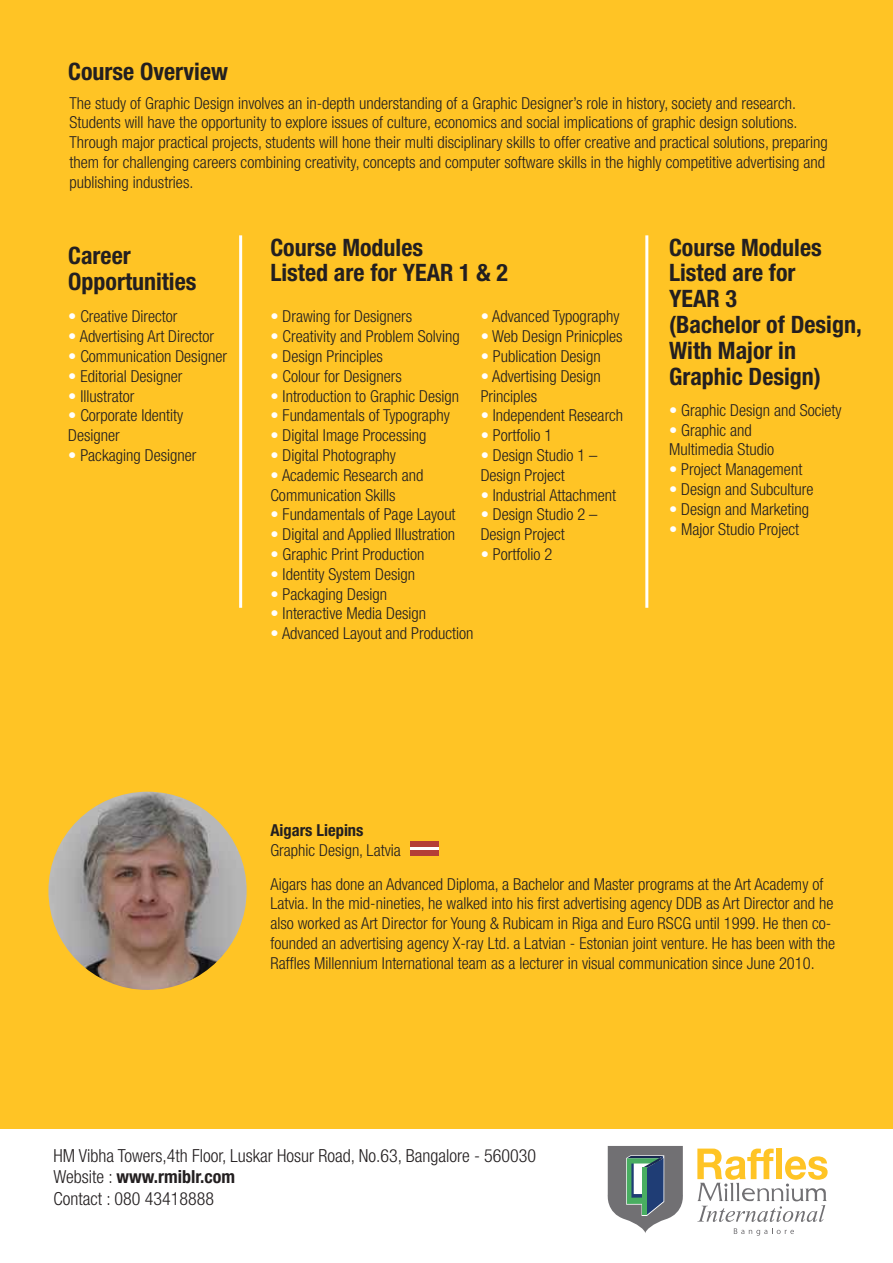
<style>
.page{position:relative;width:893px;height:1263px;background:#fff}
.page>*{position:absolute;margin:0;border:0;box-sizing:border-box;transform-origin:0 0}
.t1{font:700 condensed 24px/25.8px "Helvetica Neue";color:#231f20}
.t2{font:300 condensed 18px/21.6px "Helvetica Neue";color:#231f20}
.t3{font:300 condensed 16.5px/19.8px "Helvetica Neue";color:#231f20}
.t4{font:700 condensed 16.5px "Helvetica Neue";color:#231f20}
.s1{color:#fff}
.s2{font-weight:700}
</style>
<div class="page">
<div style="left:0;top:0;width:893px;height:1128px;background:#ffc425"></div>
<img style="left:48px;top:792px;width:199px;height:198px;border-radius:99px">
<svg style="left:607px;top:1146px;width:76px;height:87px"></svg>
<div style="left:642px;top:1168px;width:5px;height:47px;background:#49ae61"></div>
<svg style="left:697px;top:1148px;width:131px;height:74px"></svg>
<svg style="left:734px;top:1228px;width:60px;height:8px"></svg>
<div style="left:411px;top:842px;width:28px;height:14px;background:#b43e37"></div>
<hr style="left:411px;top:847px;width:28px;height:3px;background:#fff">
<hr style="left:239px;top:235px;width:3px;height:373px;background:#fff">
<hr style="left:645px;top:235px;width:3px;height:373px;background:#fff">
<h1 class="t1" style="left:68px;top:58px;width:161px">Course Overview</h1>
<p class="t3" style="left:69px;top:93px;width:760px">The study of Graphic Design involves an in-depth understanding of a Graphic Designer’s role in history, society and research.<br>Students will have the opportunity to explore issues of culture, economics and social implications of graphic design solutions.<br>Through major practical projects, students will hone their multi disciplinary skills to offer creative and practical solutions, preparing them for challenging careers combining creativity, concepts and computer software skills in the highly competitive advertising and publishing industries.</p>
<h1 class="t1" style="left:68px;top:243px;width:130px">Career<br>Opportunities</h1>
<h1 class="t1" style="left:270px;top:234px;width:239px">Course Modules<br>Listed are for YEAR 1 &amp; 2</h1>
<h1 class="t1" style="left:669px;top:234px;width:194px">Course Modules<br>Listed are for<br>YEAR 3<br>(Bachelor of Design,<br>With Major in<br>Graphic Design)</h1>
<p class="t3" style="left:68px;top:306px;width:111px"><span class="s1">•</span> Creative Director</p>
<p class="t3" style="left:68px;top:326px;width:147px"><span class="s1">•</span> Advertising Art Director</p>
<p class="t3" style="left:68px;top:346px;width:160px"><span class="s1">•</span> Communication Designer</p>
<p class="t3" style="left:68px;top:366px;width:116px"><span class="s1">•</span> Editorial Designer</p>
<p class="t3" style="left:68px;top:386px;width:68px"><span class="s1">•</span> Illustrator</p>
<p class="t3" style="left:68px;top:405px;width:117px"><span class="s1">•</span> Corporate Identity<br>Designer</p>
<p class="t3" style="left:68px;top:445px;width:130px"><span class="s1">•</span> Packaging Designer</p>
<p class="t3" style="left:270px;top:306px;width:143px"><span class="s1">•</span> Drawing for Designers</p>
<p class="t3" style="left:270px;top:326px;width:191px"><span class="s1">•</span> Creativity and Problem Solving</p>
<p class="t3" style="left:270px;top:346px;width:114px"><span class="s1">•</span> Design Principles</p>
<p class="t3" style="left:270px;top:366px;width:133px"><span class="s1">•</span> Colour for Designers</p>
<p class="t3" style="left:270px;top:386px;width:190px"><span class="s1">•</span> Introduction to Graphic Design</p>
<p class="t3" style="left:270px;top:405px;width:181px"><span class="s1">•</span> Fundamentals of Typography</p>
<p class="t3" style="left:270px;top:425px;width:158px"><span class="s1">•</span> Digital Image Processing</p>
<p class="t3" style="left:270px;top:445px;width:127px"><span class="s1">•</span> Digital Photography</p>
<p class="t3" style="left:270px;top:465px;width:155px"><span class="s1">•</span> Academic Research and<br>Communication Skills</p>
<p class="t3" style="left:270px;top:504px;width:187px"><span class="s1">•</span> Fundamentals of Page Layout</p>
<p class="t3" style="left:270px;top:524px;width:186px"><span class="s1">•</span> Digital and Applied Illustration</p>
<p class="t3" style="left:270px;top:544px;width:156px"><span class="s1">•</span> Graphic Print Production</p>
<p class="t3" style="left:270px;top:564px;width:146px"><span class="s1">•</span> Identity System Design</p>
<p class="t3" style="left:270px;top:584px;width:118px"><span class="s1">•</span> Packaging Design</p>
<p class="t3" style="left:270px;top:603px;width:157px"><span class="s1">•</span> Interactive Media Design</p>
<p class="t3" style="left:270px;top:623px;width:205px"><span class="s1">•</span> Advanced Layout and Production</p>
<p class="t3" style="left:481px;top:306px;width:140px"><span class="s1">•</span> Advanced Typography</p>
<p class="t3" style="left:481px;top:326px;width:143px"><span class="s1">•</span> Web Design Prinicples</p>
<p class="t3" style="left:481px;top:346px;width:121px"><span class="s1">•</span> Publication Design</p>
<p class="t3" style="left:481px;top:366px;width:121px"><span class="s1">•</span> Advertising Design<br>Principles</p>
<p class="t3" style="left:481px;top:405px;width:144px"><span class="s1">•</span> Independent Research</p>
<p class="t3" style="left:481px;top:425px;width:73px"><span class="s1">•</span> Portfolio 1</p>
<p class="t3" style="left:481px;top:445px;width:118px"><span class="s1">•</span> Design Studio 1 –<br>Design Project</p>
<p class="t3" style="left:481px;top:485px;width:137px"><span class="s1">•</span> Industrial Attachment</p>
<p class="t3" style="left:481px;top:504px;width:118px"><span class="s1">•</span> Design Studio 2 –<br>Design Project</p>
<p class="t3" style="left:481px;top:544px;width:73px"><span class="s1">•</span> Portfolio 2</p>
<p class="t3" style="left:669px;top:400px;width:174px"><span class="s1">•</span> Graphic Design and Society</p>
<p class="t3" style="left:669px;top:420px;width:107px"><span class="s1">•</span> Graphic and<br>Multimedia Studio</p>
<p class="t3" style="left:669px;top:459px;width:135px"><span class="s1">•</span> Project Management</p>
<p class="t3" style="left:669px;top:479px;width:146px"><span class="s1">•</span> Design and Subculture</p>
<p class="t3" style="left:669px;top:499px;width:142px"><span class="s1">•</span> Design and Marketing</p>
<p class="t3" style="left:669px;top:519px;width:132px"><span class="s1">•</span> Major Studio Project</p>
<p class="t4" style="left:270px;top:820px;width:95px">Aigars Liepins</p>
<p class="t3" style="left:270px;top:840px;width:132px">Graphic Design, Latvia</p>
<p class="t3" style="left:270px;top:874px;width:566px">Aigars has done an Advanced Diploma, a Bachelor and Master programs at the Art Academy of Latvia. In the mid-nineties, he walked into his first advertising agency DDB as Art Director and he also worked as Art Director for Young &amp; Rubicam in Riga and Euro RSCG until 1999. He then co&shy;founded an advertising agency X-ray Ltd. a Latvian - Estonian joint venture. He has been with the Raffles Millennium International team as a lecturer in visual communication since June 2010.</p>
<p class="t2" style="left:54px;top:1144px;width:484px">HM Vibha Towers,4th Floor, Luskar Hosur Road, No.63, Bangalore - 560030<br>Website : <span class="s2">www.rmiblr.com<br></span>Contact : 080 43418888</p>
</div>
